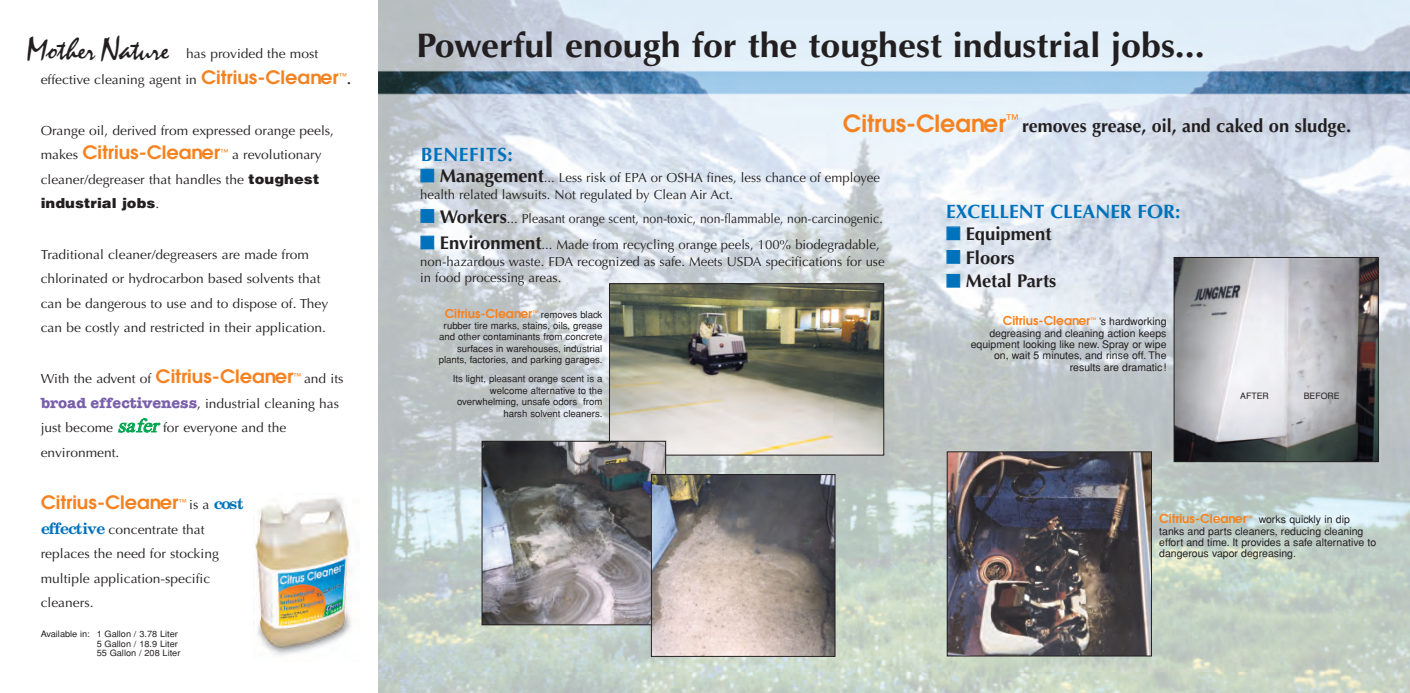
<style>
.page{position:relative;width:1410px;height:693px;background:#fff}
.page>*{position:absolute;margin:0;border:0;box-sizing:border-box;transform-origin:0 0}
.t1{font:700 34.12px "Optima LT Std";color:#231f20;scale:1.05 1}
.t2{font:28.88px "Minstrel";color:#231f20}
.t3{font:700 19.25px "Optima LT Std";color:#0072bc}
.t4{font:700 19.25px "Optima LT Std";letter-spacing:.03em;color:#0072bc}
.t5{font:700 18.38px "Optima LT Std";color:#231f20}
.t6{font:600 18.38px "Avant Garde";color:#f58220;scale:1.05 1}
.t7{font:700 15.75px "New Century Schlbk";color:#0072bc;scale:1.05 1}
.t8{font:900 14px "Helvetica";color:#231f20;scale:1.05 1}
.t9{font:13.12px/24.5px "Optima LT Std";color:#231f20;scale:1.05 1}
.t10{font:13.12px/16.6px "Optima LT Std";color:#231f20}
.t11{font:600 12.25px "Avant Garde";color:#f58220}
.t12{font:10.5px/11.4px "Helvetica";color:#231f20}
.t13{font:9.62px/11.4px "Helvetica";color:#231f20;text-align:right}
.t14{font:8.75px/9.6px "Helvetica";color:#231f20;scale:1.05 1}
.t15{font:8.75px "Helvetica";color:#231f20}
.t16{font:7.88px "Helvetica";color:#f58220;scale:1.05 1}
.s1{font-size:31.5px}
.s2{font-family:"Avant Garde";font-weight:600;font-size:18.38px;color:#f58220}
.s3{font-family:"Optima LT Std";font-weight:700;font-size:13.12px;color:#231f20}
.s4{font-family:"Optima LT Std";font-weight:400;font-size:13.12px;color:#231f20}
.s5{font-family:"Helvetica";font-weight:900;font-size:14px}
.s6{font-family:"Optima LT Std";font-weight:400;font-size:13.12px}
.s7{font-family:"American Typewriter";font-weight:700;font-size:14.88px;color:#7960aa}
.s8{font-family:"Times New Roman";font-style:italic;font-size:19.25px;color:#00a54f}
.s9{font-family:"New Century Schlbk";font-weight:700;font-size:15.75px;color:#0072bc}
.s10{font-family:"Avant Garde";font-weight:600;font-size:23.62px;color:#f58220}
.s11{color:#0072bc}
.s12{font-weight:700;font-size:18.38px}
.s13{font-family:"Helvetica";font-weight:400;font-size:9.62px;color:#231f20}
.s14{font-family:"Helvetica";font-weight:400;font-size:10.5px;color:#231f20}
.s15{font-family:"Avant Garde";font-weight:600;font-size:12.25px;color:#f58220}
</style>
<div class="page">
<img style="left:379px;top:0;width:1031px;height:693px">
<img style="left:611px;top:286px;width:271px;height:167px">
<div style="left:609px;top:284px;width:275px;height:171px;border:1px solid #231f20"></div>
<img style="left:484px;top:443px;width:180px;height:180px">
<div style="left:482px;top:441px;width:184px;height:184px;border:1px solid #231f20"></div>
<img style="left:653px;top:476px;width:180px;height:179px">
<div style="left:651px;top:474px;width:184px;height:183px;border:1px solid #231f20"></div>
<img style="left:949px;top:454px;width:200px;height:200px">
<div style="left:947px;top:452px;width:204px;height:204px;border:1px solid #231f20"></div>
<img style="left:1176px;top:259px;width:200px;height:201px">
<div style="left:1174px;top:257px;width:204px;height:205px;border:1px solid #231f20"></div>
<img style="left:255px;top:497px;width:97px;height:159px">
<h2 class="t2" style="left:27px;top:31px;width:144px"><span class="s1">M</span>other <span class="s1">N</span>ature</h2>
<p class="t9" style="left:186px;top:42px;width:127px">has provided the most</p>
<p class="t9" style="left:41px;top:69px;width:285px">effective cleaning agent in <span class="s2">Citrius-Cleaner</span></p>
<p class="t16" style="left:339px;top:72px;width:13px">™<span class="s3">.</span></p>
<p class="t9" style="left:41px;top:119px;width:281px">Orange oil, derived from expressed orange peels,</p>
<h3 class="t6" style="left:41px;top:146px;width:172px"><span class="s4">makes</span> Citrius-Cleaner</h3>
<p class="t9" style="left:41px;top:144px;width:269px;text-align:right"><sup>™</sup> a revolutionary<br>cleaner/degreaser that handles the <span class="s5">toughest</span></p>
<p class="t8" style="left:41px;top:195px;width:115px">industrial jobs<span class="s6">.</span></p>
<p class="t9" style="left:41px;top:244px;width:275px">Traditional cleaner/degreasers are made from chlorinated or hydrocarbon based solvents that can be dangerous to use and to dispose of. They can be costly and restricted in their application.</p>
<p class="t9" style="left:41px;top:368px;width:290px">With the advent of <span class="s2">Citrius-Cleaner</span><sup>™</sup> and its <span class="s7">broad effectiveness</span>, industrial cleaning has just become <span class="s8">safer</span>for everyone and the environment.</p>
<h3 class="t6" style="left:41px;top:496px;width:133px">Citrius-Cleaner</h3>
<p class="t7" style="left:178px;top:495px;width:64px"><sup>™</sup> <span class="s4">is a</span> cost</p>
<p class="t9" style="left:41px;top:518px;width:171px"><span class="s9">effective</span> concentrate that replaces the need for stocking multiple application-specific cleaners.</p>
<p class="t14" style="left:97px;top:629px;width:81px;text-indent:-56px">Available in: 1 Gallon / 3.78 Liter<br>5 Gallon / 18.9 Liter<br>55 Gallon / 208 Liter</p>
<h1 class="t1" style="left:416px;top:32px;width:752px">Powerful enough for the toughest industrial jobs...</h1>
<h3 class="t4" style="left:421px;top:147px;width:93px">BENEFITS:</h3>
<h3 class="t5" style="left:843px;top:118px;width:510px"><span class="s10">Citrus-Cleaner</span><sup>™</sup> removes grease, oil, and caked on sludge.</h3>
<p class="t10" style="left:420px;top:171px;width:461px"><span class="s11">■</span> <span class="s12">Management</span>... Less risk of EPA or OSHA fines, less chance of employee health related lawsuits. Not regulated by Clean Air Act.</p>
<p class="t10" style="left:420px;top:211px;width:464px"><span class="s11">■</span> <span class="s12">Workers</span>... Pleasant orange scent, non-toxic, non-flammable, non-carcinogenic.</p>
<p class="t10" style="left:420px;top:238px;width:466px"><span class="s11">■</span> <span class="s12">Environment</span>... Made from recycling orange peels, 100% biodegradable, non-hazardous waste. FDA recognized as safe. Meets USDA specifications for use in food processing areas.</p>
<p class="t11" style="left:445px;top:309px;width:159px">Citrius-Cleaner<sup>™</sup> <span class="s13">removes black</span></p>
<p class="t13" style="left:439px;top:320px;width:165px">rubber tire marks, stains, oils, grease and other contaminants from concrete surfaces in warehouses, industrial plants, factories, and parking garages.</p>
<p class="t13" style="left:453px;top:373px;width:151px">Its light, pleasant orange scent is a welcome alternative to the overwhelming, unsafe odors from harsh solvent cleaners.</p>
<h3 class="t3" style="left:946px;top:203px;width:236px">EXCELLENT CLEANER FOR:</h3>
<h3 class="t5" style="left:946px;top:226px;width:107px"><span class="s11">■</span> Equipment</h3>
<h3 class="t5" style="left:946px;top:250px;width:70px"><span class="s11">■</span> Floors</h3>
<h3 class="t5" style="left:946px;top:274px;width:111px"><span class="s11">■</span> Metal Parts</h3>
<p class="t11" style="left:1003px;top:316px;width:165px">Citrius-Cleaner<sup>™</sup> <span class="s14">’s hardworking</span></p>
<p class="t12" style="left:971px;top:327px;width:197px;text-align:right">degreasing and cleaning action keeps equipment looking like new. Spray or wipe on, wait 5 minutes, and rinse off. The results are dramatic!</p>
<p class="t15" style="left:1240px;top:391px;width:30px">AFTER</p>
<p class="t15" style="left:1303px;top:391px;width:37px">BEFORE</p>
<p class="t12" style="left:1159px;top:514px;width:219px"><span class="s15">Citrius-Cleaner</span><sup>™</sup> works quickly in dip tanks and parts cleaners, reducing cleaning effort and time. It provides a safe alternative to dangerous vapor degreasing.</p>
</div>
